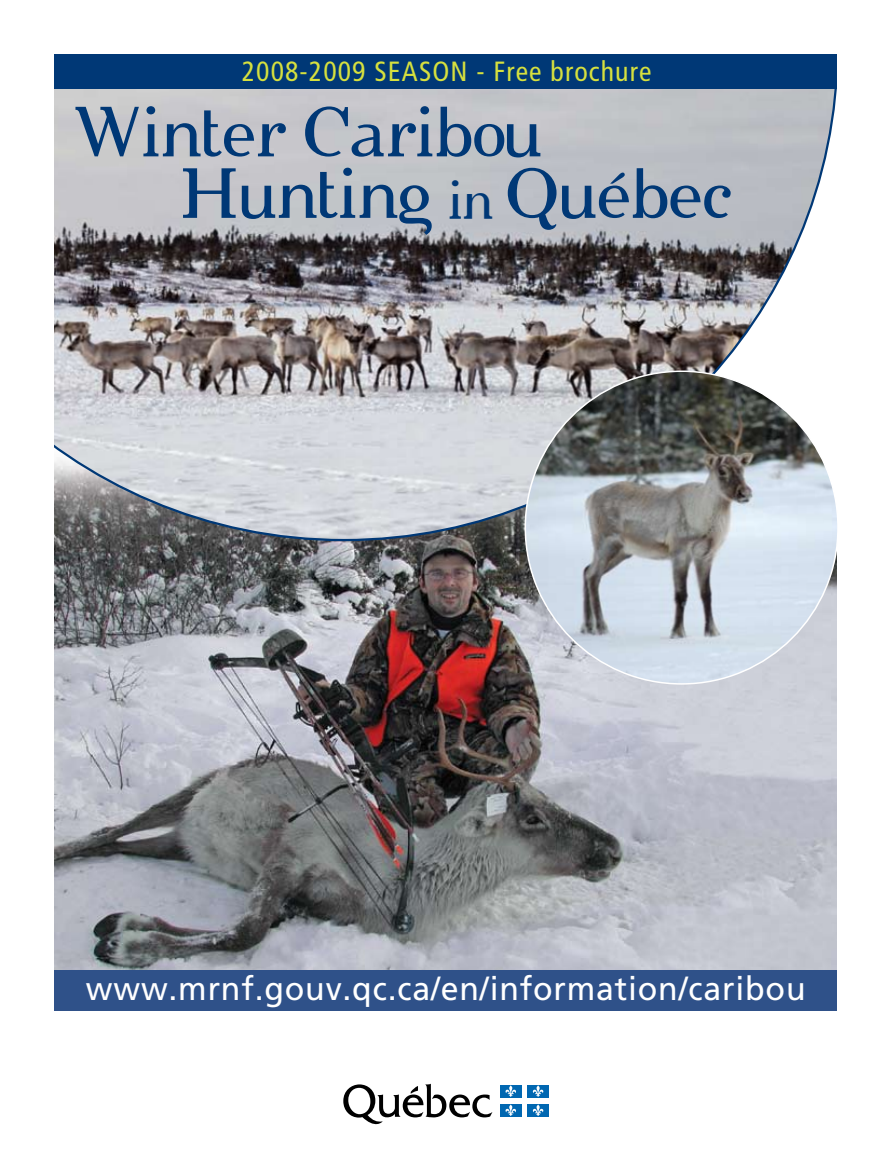
<style>
.page{position:relative;width:891px;height:1161px;background:#fff}
.page>*{position:absolute;margin:0;border:0;box-sizing:border-box;transform-origin:0 0}
.t1{font:64.8px/61.5px "Cipher";color:#003876}
.t2{font:33px "Frutiger";letter-spacing:.025em;color:#fff}
.t3{font:condensed 27.75px "Frutiger";letter-spacing:.04em;color:#d6e03e}
.s1{font-size:48.3px}
</style>
<div class="page">
<img style="left:54px;top:541px;width:783px;height:429px">
<svg style="left:54px;top:88px;width:783px;height:453px;background:#acacb1"></svg>
<svg style="left:343px;top:1084px;width:149px;height:41px"></svg>
<div style="left:500px;top:1085px;width:21px;height:13px;background:#0067b1"></div>
<svg style="left:505px;top:1085px;width:11px;height:12px"></svg>
<div style="left:528px;top:1085px;width:21px;height:13px;background:#0067b1"></div>
<svg style="left:532px;top:1085px;width:12px;height:12px"></svg>
<div style="left:500px;top:1104px;width:21px;height:13px;background:#0067b1"></div>
<svg style="left:505px;top:1104px;width:11px;height:12px"></svg>
<div style="left:528px;top:1104px;width:21px;height:13px;background:#0067b1"></div>
<svg style="left:532px;top:1104px;width:12px;height:12px"></svg>
<img style="left:525px;top:371px;width:313px;height:313px;border-radius:156px">
<div style="left:48px;top:54px;width:789px;height:34px;background:#003876"></div>
<div style="left:54px;top:970px;width:783px;height:41px;background:#2f5189"></div>
<div style="left:0;top:54px;width:54px;height:1040px;background:#fff"></div>
<p class="t3" style="left:242px;top:55px;width:411px">2008-2009 SEASON - Free brochure</p>
<h1 class="t1" style="left:183px;top:103px;width:553px;text-indent:-108px">Winter Caribou<br>Hunting <span class="s1">in</span> Québec</h1>
<p class="t2" style="left:86px;top:969px;width:721px">www.mrnf.gouv.qc.ca/en/information/caribou</p>
</div>
